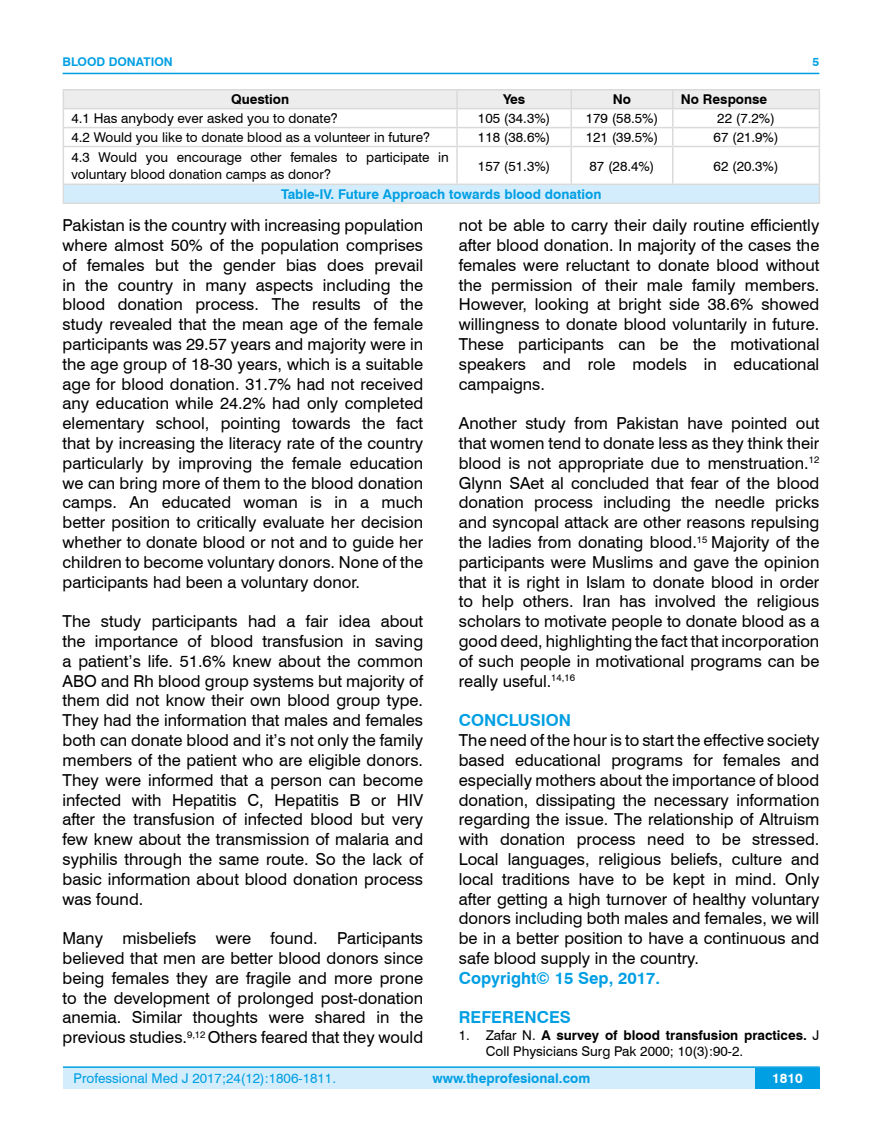
<style>
.page{position:relative;width:882px;height:1145px;background:#fff}
.page>*{position:absolute;margin:0;border:0;box-sizing:border-box;transform-origin:0 0}
.t1{font:16.5px/19.8px "Swiss 721 BT";color:#000;text-align:justify}
.t2{font:700 16.5px "Swiss 721 BT";color:#009fe3}
.t3{font:13.5px/16.2px "Swiss 721 BT";color:#000}
.t4{font:700 13.5px "Swiss 721 BT";color:#009fe3}
.t5{font:13.5px "Swiss 721 BT";color:#009fe3}
.t6{font:700 13.5px "Swiss 721 BT";color:#000}
.t7{font:700 13.5px "Swiss 721 BT";color:#fff}
.t8{font:700 12px "Swiss 721 BT";color:#009fe3}
.s1{font-weight:700}
</style>
<div class="page">
<div style="left:63px;top:1067px;width:756px;height:21px;background:#d4edfc"></div>
<hr style="left:63px;top:1066px;width:756px;height:2px;background:#009fe3">
<div style="left:754px;top:1068px;width:65px;height:20px;background:#009fe3"></div>
<hr style="left:63px;top:73px;width:756px;height:1px;background:#009fe3">
<div style="left:63px;top:184px;width:756px;height:19px;background:#d4edfc"></div>
<hr style="left:63px;top:89px;width:394px;height:1px;background:#dadada">
<hr style="left:457px;top:89px;width:114px;height:1px;background:#dadada">
<hr style="left:571px;top:89px;width:101px;height:1px;background:#dadada">
<hr style="left:672px;top:89px;width:147px;height:1px;background:#dadada">
<svg style="left:63px;top:90px;width:756px;height:56px"></svg>
<hr style="left:63px;top:146px;width:394px;height:1px;background:#dadada">
<hr style="left:63px;top:147px;width:1px;height:36px;background:#dadada">
<hr style="left:457px;top:146px;width:114px;height:1px;background:#dadada">
<hr style="left:456px;top:147px;width:1px;height:36px;background:#dadada">
<hr style="left:571px;top:146px;width:101px;height:1px;background:#dadada">
<hr style="left:570px;top:147px;width:1px;height:36px;background:#dadada">
<hr style="left:672px;top:146px;width:147px;height:1px;background:#dadada">
<hr style="left:671px;top:147px;width:2px;height:36px;background:#dadada">
<hr style="left:818px;top:147px;width:1px;height:36px;background:#dadada">
<hr style="left:63px;top:183px;width:394px;height:2px;background:#dadada">
<svg style="left:63px;top:185px;width:1px;height:17px"></svg>
<hr style="left:457px;top:183px;width:114px;height:2px;background:#dadada">
<hr style="left:571px;top:183px;width:101px;height:2px;background:#dadada">
<hr style="left:672px;top:183px;width:147px;height:2px;background:#dadada">
<svg style="left:818px;top:185px;width:1px;height:17px"></svg>
<hr style="left:63px;top:202px;width:394px;height:2px;background:#dadada">
<hr style="left:457px;top:202px;width:114px;height:2px;background:#dadada">
<hr style="left:571px;top:202px;width:101px;height:2px;background:#dadada">
<hr style="left:672px;top:202px;width:147px;height:2px;background:#dadada">
<p class="t8" style="left:63px;top:53px;width:112px">BLOOD DONATION</p>
<p class="t6" style="left:231px;top:90px;width:60px">Question</p>
<p class="t6" style="left:503px;top:90px;width:24px">Yes</p>
<p class="t6" style="left:612px;top:90px;width:20px">No</p>
<p class="t6" style="left:680px;top:90px;width:88px">No Response</p>
<p class="t3" style="left:71px;top:110px;width:268px">4.1 Has anybody ever asked you to donate?</p>
<p class="t3" style="left:477px;top:110px;width:74px">105 (34.3%)</p>
<p class="t3" style="left:585px;top:110px;width:74px">179 (58.5%)</p>
<p class="t3" style="left:717px;top:110px;width:59px">22 (7.2%)</p>
<p class="t3" style="left:71px;top:129px;width:360px">4.2 Would you like to donate blood as a volunteer in future?</p>
<p class="t3" style="left:477px;top:129px;width:74px">118 (38.6%)</p>
<p class="t3" style="left:585px;top:129px;width:74px">121 (39.5%)</p>
<p class="t3" style="left:713px;top:129px;width:66px">67 (21.9%)</p>
<p class="t3" style="left:71px;top:149px;width:379px">4.3 Would you encourage other females to participate in voluntary blood donation camps as donor?</p>
<p class="t3" style="left:477px;top:157px;width:74px">157 (51.3%)</p>
<p class="t3" style="left:589px;top:157px;width:66px">87 (28.4%)</p>
<p class="t3" style="left:713px;top:157px;width:66px">62 (20.3%)</p>
<p class="t4" style="left:281px;top:185px;width:321px">Table-IV. Future Approach towards blood donation</p>
<p class="t8" style="left:812px;top:53px;width:8px">5</p>
<p class="t1" style="left:63px;top:215px;width:362px">Pakistan is the country with increasing population where almost 50% of the population comprises of females but the gender bias does prevail in the country in many aspects including the blood donation process. The results of the study revealed that the mean age of the female participants was 29.57 years and majority were in the age group of 18-30 years, which is a suitable age for blood donation. 31.7% had not received any education while 24.2% had only completed elementary school, pointing towards the fact that by increasing the literacy rate of the country particularly by improving the female education we can bring more of them to the blood donation camps. An educated woman is in a much better position to critically evaluate her decision whether to donate blood or not and to guide her children to become voluntary donors. None of the participants had been a voluntary donor.</p>
<p class="t1" style="left:63px;top:611px;width:362px">The study participants had a fair idea about the importance of blood transfusion in saving a patient’s life. 51.6% knew about the common ABO and Rh blood group systems but majority of them did not know their own blood group type.<br>They had the information that males and females both can donate blood and it’s not only the family members of the patient who are eligible donors.<br>They were informed that a person can become infected with Hepatitis C, Hepatitis B or HIV after the transfusion of infected blood but very few knew about the transmission of malaria and syphilis through the same route. So the lack of basic information about blood donation process was found.</p>
<p class="t1" style="left:63px;top:927px;width:362px">Many misbeliefs were found. Participants believed that men are better blood donors since being females they are fragile and more prone to the development of prolonged post-donation anemia. Similar thoughts were shared in the previous studies.<sup>9,12</sup> Others feared that they would</p>
<p class="t1" style="left:458px;top:215px;width:362px">not be able to carry their daily routine efficiently after blood donation. In majority of the cases the females were reluctant to donate blood without the permission of their male family members.<br>However, looking at bright side 38.6% showed willingness to donate blood voluntarily in future.<br>These participants can be the motivational speakers and role models in educational campaigns.</p>
<p class="t1" style="left:458px;top:413px;width:362px">Another study from Pakistan have pointed out that women tend to donate less as they think their blood is not appropriate due to menstruation.<sup>12<br></sup>Glynn SAet al concluded that fear of the blood donation process including the needle pricks and syncopal attack are other reasons repulsing the ladies from donating blood.<sup>15</sup> Majority of the participants were Muslims and gave the opinion that it is right in Islam to donate blood in order to help others. Iran has involved the religious scholars to motivate people to donate blood as a good deed, highlighting the fact that incorporation of such people in motivational programs can be really useful.<sup>14,16</sup></p>
<p class="t2" style="left:458px;top:709px;width:114px">CONCLUSION</p>
<p class="t1" style="left:458px;top:729px;width:362px">The need of the hour is to start the effective society based educational programs for females and especially mothers about the importance of blood donation, dissipating the necessary information regarding the issue. The relationship of Altruism with donation process need to be stressed.<br>Local languages, religious beliefs, culture and local traditions have to be kept in mind. Only after getting a high turnover of healthy voluntary donors including both males and females, we will be in a better position to have a continuous and safe blood supply in the country.</p>
<p class="t2" style="left:458px;top:966px;width:203px">Copyright© 15 Sep, 2017.</p>
<p class="t2" style="left:458px;top:1006px;width:114px">REFERENCES</p>
<p class="t3" style="left:485px;top:1026px;width:335px;text-indent:-27px">1. Zafar N. <span class="s1">A survey of blood transfusion practices.</span> J<br>Coll Physicians Surg Pak 2000; 10(3):90-2.</p>
<p class="t5" style="left:74px;top:1069px;width:264px">Professional Med J 2017;24(12):1806-1811.</p>
<p class="t4" style="left:432px;top:1069px;width:159px">www.theprofesional.com</p>
<p class="t7" style="left:771px;top:1069px;width:32px">1810</p>
</div>
